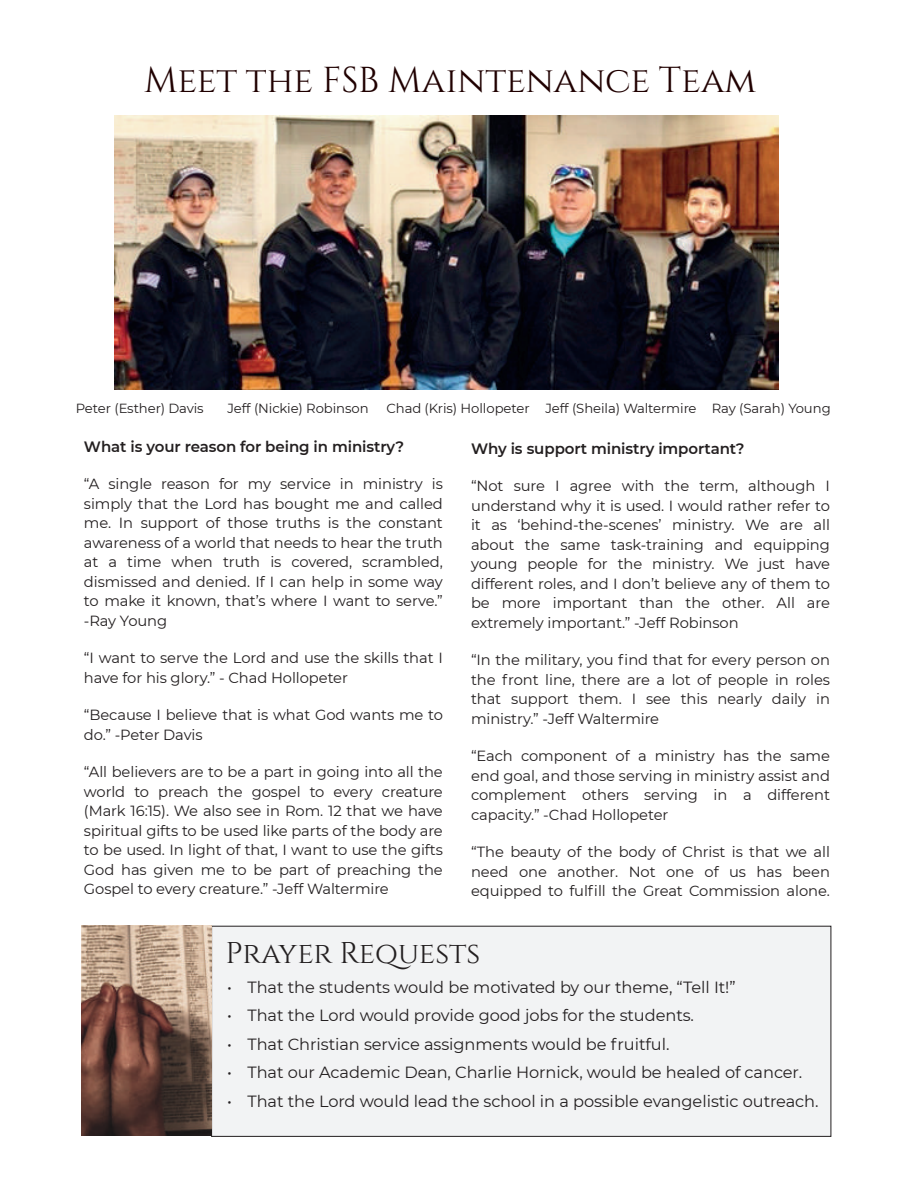
<style>
.page{position:relative;width:918px;height:1188px;background:#fff}
.page>*{position:absolute;margin:0;border:0;box-sizing:border-box;transform-origin:0 0}
.t1{font:36px "Cinzel";color:#200000}
.t2{font:30px "Cinzel";letter-spacing:-.005em;color:#231f20}
.t3{font:16.2px "Montserrat";letter-spacing:-.005em;color:#231f20}
.t4{font:600 15px "Montserrat";letter-spacing:-.005em;color:#231f20}
.t5{font:14.7px/19.5px "Montserrat";letter-spacing:-.005em;color:#231f20;text-align:justify}
.t6{font:13.2px "Montserrat";letter-spacing:-.01em;color:#231f20}
</style>
<div class="page">
<div style="left:212px;top:926px;width:619px;height:210px;background:#f2f3f4"></div>
<img style="left:82px;top:926px;width:129px;height:209px">
<img style="left:115px;top:115px;width:663px;height:275px">
<h1 class="t1" style="left:144px;top:57px;width:614px">Meet the FSB Maintenance Team</h1>
<p class="t6" style="left:76px;top:400px;width:129px">Peter (Esther) Davis</p>
<p class="t6" style="left:227px;top:400px;width:143px">Jeff (Nickie) Robinson</p>
<p class="t6" style="left:386px;top:400px;width:446px">Chad (Kris) Hollopeter Jeff (Sheila) Waltermire Ray (Sarah) Young</p>
<p class="t4" style="left:84px;top:437px;width:322px">What is your reason for being in ministry?</p>
<p class="t5" style="left:84px;top:474px;width:361px">“A single reason for my service in ministry is simply that the Lord has bought me and called me. In support of those truths is the constant awareness of a world that needs to hear the truth at a time when truth is covered, scrambled, dismissed and denied. If I can help in some way to make it known, that’s where I want to serve.” -Ray Young</p>
<p class="t5" style="left:84px;top:648px;width:360px">“I want to serve the Lord and use the skills that I have for his glory.” - Chad Hollopeter</p>
<p class="t5" style="left:84px;top:705px;width:360px">“Because I believe that is what God wants me to do.” -Peter Davis</p>
<p class="t5" style="left:84px;top:762px;width:361px">“All believers are to be a part in going into all the world to preach the gospel to every creature (Mark 16:15). We also see in Rom. 12 that we have spiritual gifts to be used like parts of the body are to be used. In light of that, I want to use the gifts God has given me to be part of preaching the Gospel to every creature.” -Jeff Waltermire</p>
<p class="t4" style="left:471px;top:439px;width:275px">Why is support ministry important?</p>
<p class="t5" style="left:471px;top:476px;width:360px">“Not sure I agree with the term, although I understand why it is used. I would rather refer to it as ‘behind-the-scenes’ ministry. We are all about the same task-training and equipping young people for the ministry. We just have different roles, and I don’t believe any of them to be more important than the other. All are extremely important.” -Jeff Robinson</p>
<p class="t5" style="left:471px;top:650px;width:361px">“In the military, you find that for every person on the front line, there are a lot of people in roles that support them. I see this nearly daily in ministry.” -Jeff Waltermire</p>
<p class="t5" style="left:471px;top:746px;width:360px">“Each component of a ministry has the same end goal, and those serving in ministry assist and complement others serving in a different capacity.” -Chad Hollopeter</p>
<p class="t5" style="left:471px;top:842px;width:360px">“The beauty of the body of Christ is that we all need one another. Not one of us has been equipped to fulfill the Great Commission alone.</p>
<h2 class="t2" style="left:225px;top:934px;width:256px">Prayer Requests</h2>
<p class="t3" style="left:227px;top:977px;width:510px">• That the students would be motivated by our theme, “Tell It!”</p>
<p class="t3" style="left:227px;top:1006px;width:468px">• That the Lord would provide good jobs for the students.</p>
<p class="t3" style="left:227px;top:1034px;width:444px">• That Christian service assignments would be fruitful.</p>
<p class="t3" style="left:227px;top:1063px;width:576px">• That our Academic Dean, Charlie Hornick, would be healed of cancer.</p>
<p class="t3" style="left:227px;top:1091px;width:593px">• That the Lord would lead the school in a possible evangelistic outreach.</p>
</div>
